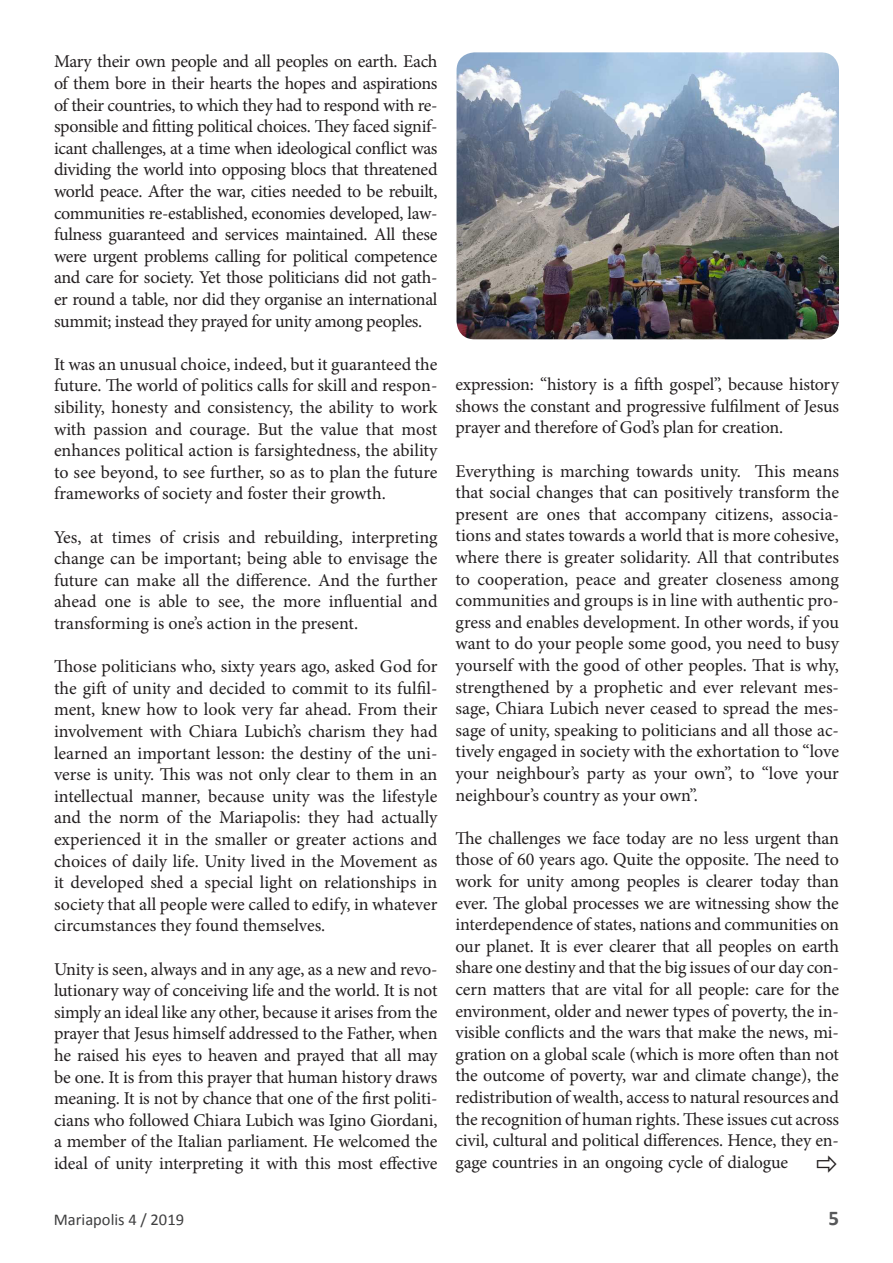
<style>
.page{position:relative;width:893px;height:1263px;background:#fff}
.page>*{position:absolute;margin:0;border:0;box-sizing:border-box;transform-origin:0 0}
.t1{font:700 21px "Calibri";color:#57585a}
.t2{font:18px/21.6px "Minion Pro";letter-spacing:-.01em;color:#231f20;text-align:justify}
.t3{font:16.5px "Calibri";color:#3e3e3f}
</style>
<div class="page">
<img style="left:457px;top:52px;width:382px;height:287px">
<p class="t2" style="left:54px;top:51px;width:385px">Mary their own people and all peoples on earth. Each of them bore in their hearts the hopes and aspirations of their countries, to which they had to respond with re&shy;sponsible and fitting political choices. They faced signif&shy;icant challenges, at a time when ideological conflict was dividing the world into opposing blocs that threatened world peace. After the war, cities needed to be rebuilt, communities re-established, economies developed, law&shy;fulness guaranteed and services maintained. All these were urgent problems calling for political competence and care for society. Yet those politicians did not gath&shy;er round a table, nor did they organise an international summit; instead they prayed for unity among peoples.</p>
<p class="t2" style="left:54px;top:353px;width:385px">It was an unusual choice, indeed, but it guaranteed the future. The world of politics calls for skill and respon&shy;sibility, honesty and consistency, the ability to work with passion and courage. But the value that most enhances political action is farsightedness, the ability to see beyond, to see further, so as to plan the future frameworks of society and foster their growth.</p>
<p class="t2" style="left:54px;top:526px;width:385px">Yes, at times of crisis and rebuilding, interpreting change can be important; being able to envisage the future can make all the difference. And the further ahead one is able to see, the more influential and transforming is one’s action in the present.</p>
<p class="t2" style="left:54px;top:656px;width:385px">Those politicians who, sixty years ago, asked God for the gift of unity and decided to commit to its fulfil&shy;ment, knew how to look very far ahead. From their involvement with Chiara Lubich’s charism they had learned an important lesson: the destiny of the uni&shy;verse is unity. This was not only clear to them in an intellectual manner, because unity was the lifestyle and the norm of the Mariapolis: they had actually experienced it in the smaller or greater actions and choices of daily life. Unity lived in the Movement as it developed shed a special light on relationships in society that all people were called to edify, in whatever circumstances they found themselves.</p>
<p class="t2" style="left:54px;top:958px;width:385px">Unity is seen, always and in any age, as a new and revo&shy;lutionary way of conceiving life and the world. It is not simply an ideal like any other, because it arises from the prayer that Jesus himself addressed to the Father, when he raised his eyes to heaven and prayed that all may be one. It is from this prayer that human history draws meaning. It is not by chance that one of the first politi&shy;cians who followed Chiara Lubich was Igino Giordani, a member of the Italian parliament. He welcomed the ideal of unity interpreting it with this most effective</p>
<p class="t2" style="left:455px;top:374px;width:385px">expression: “history is a fifth gospel”, because history shows the constant and progressive fulfilment of Jesus prayer and therefore of God’s plan for creation.</p>
<p class="t2" style="left:455px;top:460px;width:385px">Everything is marching towards unity. This means that social changes that can positively transform the present are ones that accompany citizens, associa&shy;tions and states towards a world that is more cohesive, where there is greater solidarity. All that contributes to cooperation, peace and greater closeness among communities and groups is in line with authentic pro&shy;gress and enables development. In other words, if you want to do your people some good, you need to busy yourself with the good of other peoples. That is why, strengthened by a prophetic and ever relevant mes&shy;sage, Chiara Lubich never ceased to spread the mes&shy;sage of unity, speaking to politicians and all those ac&shy;tively engaged in society with the exhortation to “love your neighbour’s party as your own”, to “love your neighbour’s country as your own”.</p>
<p class="t2" style="left:455px;top:827px;width:385px">The challenges we face today are no less urgent than those of 60 years ago. Quite the opposite. The need to work for unity among peoples is clearer today than ever. The global processes we are witnessing show the interdependence of states, nations and communities on our planet. It is ever clearer that all peoples on earth share one destiny and that the big issues of our day con&shy;cern matters that are vital for all people: care for the environment, older and newer types of poverty, the in&shy;visible conflicts and the wars that make the news, mi&shy;gration on a global scale (which is more often than not the outcome of poverty, war and climate change), the redistribution of wealth, access to natural resources and the recognition of human rights. These issues cut across civil, cultural and political differences. Hence, they en&shy;gage countries in an ongoing cycle of dialogue</p>
<p class="t3" style="left:54px;top:1209px;width:132px">Mariapolis 4 / 2019</p>
<p class="t1" style="left:828px;top:1204px;width:12px">5</p>
</div>
